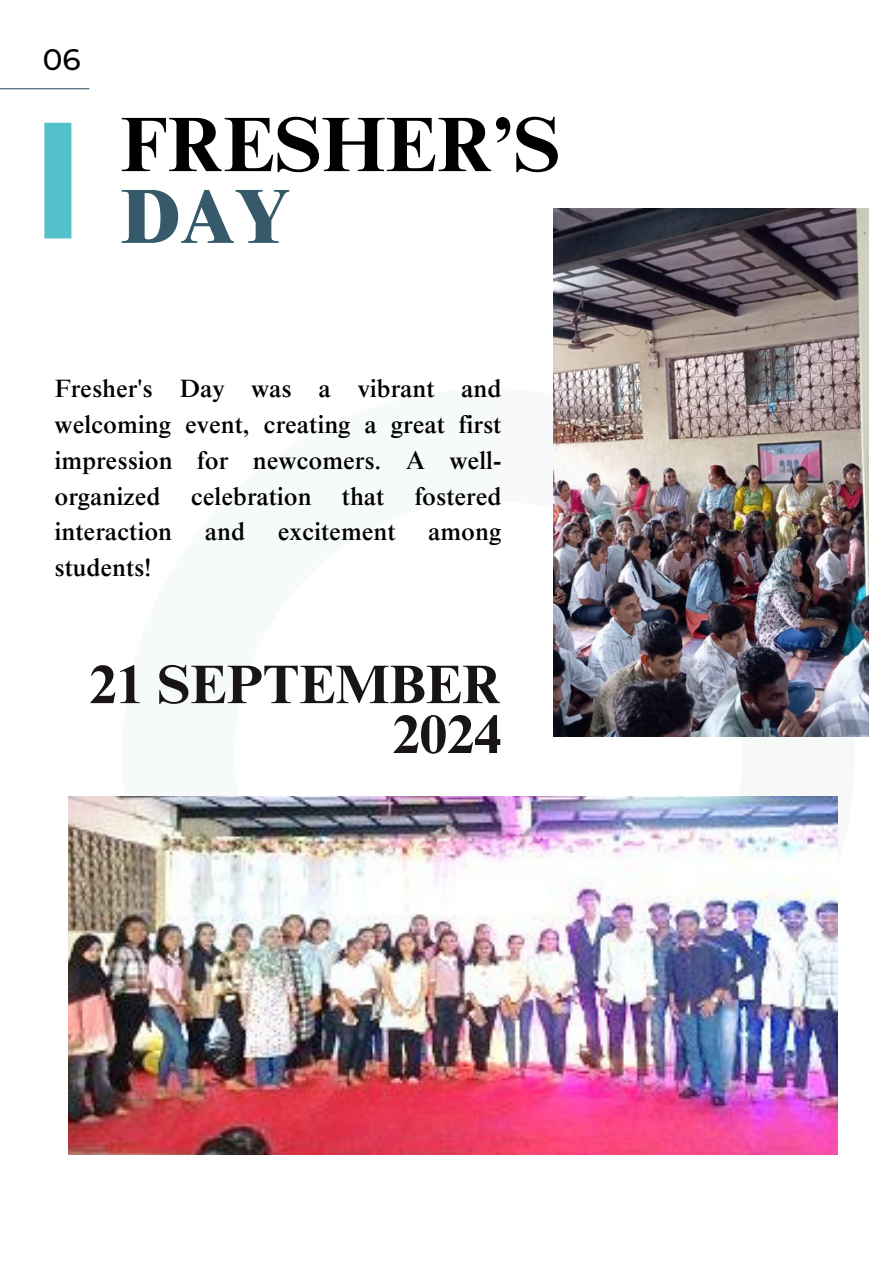
<style>
.page{position:relative;width:894px;height:1264px;background:#fff}
.page>*{position:absolute;margin:0;border:0;box-sizing:border-box;transform-origin:0 0}
.t1{font:700 77.4px "Times NRMT Pro";color:#000}
.t2{font:800 77.4px "Times NRMT Pro";color:#365a69}
.t3{font:700 54.45px/49.9px "Times NRMT Pro";color:#181417;text-align:right}
.t4{font:500 29.55px "Montserrat";color:#000}
.t5{font:500 25.2px/35.8px "Times NRMT Pro";color:#000;text-align:justify}
</style>
<div class="page">
<hr style="left:0;top:88px;width:89px;height:1px;background:#365a69">
<div style="left:44px;top:123px;width:27px;height:115px;background:#52c1c9"></div>
<img style="left:68px;top:796px;width:769px;height:358px">
<img style="left:553px;top:208px;width:315px;height:528px">
<p class="t4" style="left:43px;top:41px;width:39px">06</p>
<p class="t1" style="left:121px;top:116px;width:441px">FRESHER’S</p>
<p class="t2" style="left:121px;top:188px;width:172px">DAY</p>
<h1 class="t5" style="left:55px;top:373px;width:448px">Fresher's Day was a vibrant and welcoming event, creating a great first impression for newcomers. A well&shy;organized celebration that fostered interaction</h1>
<h1 class="t5" style="left:205px;top:517px;width:42px">and</h1>
<h1 class="t5" style="left:277px;top:517px;width:119px">excitement</h1>
<h1 class="t5" style="left:428px;top:517px;width:75px">among</h1>
<h1 class="t5" style="left:55px;top:553px;width:98px">students!</h1>
<p class="t3" style="left:89px;top:666px;width:413px">21 SEPTEMBER<br>2024</p>
</div>
